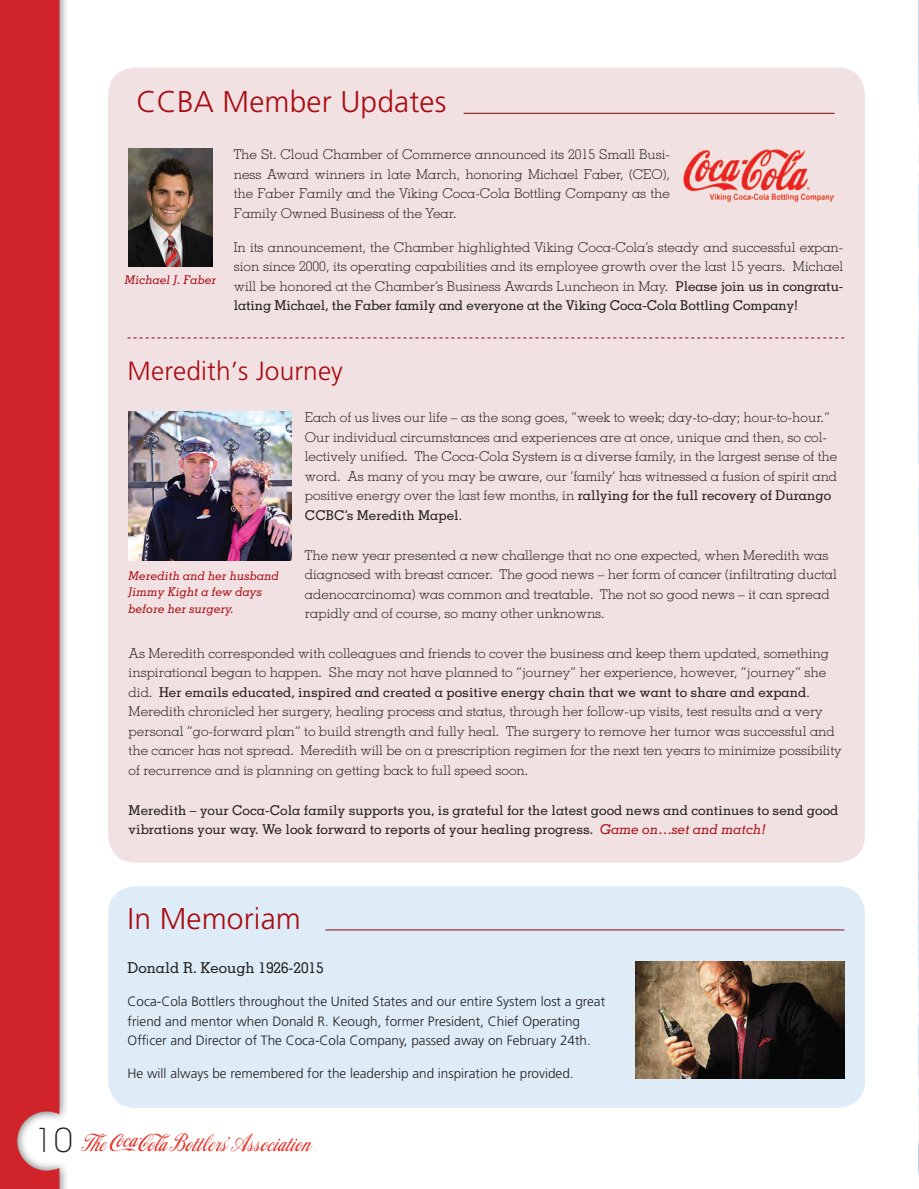
<style>
.page{position:relative;width:919px;height:1189px;background:#fff}
.page>*{position:absolute;margin:0;border:0;box-sizing:border-box;transform-origin:0 0}
.t1{font:300 34.5px "Bauhaus";color:#231f20}
.t2{font:300 30px "Frutiger";letter-spacing:.005em;color:#a90b12}
.t3{font:300 26.25px "Frutiger";letter-spacing:.005em;color:#a90b12}
.t4{font:500 15px "Memphis";color:#231f20}
.t5{font:300 13.5px/19.5px "Memphis";color:#231f20}
.t6{font:300 13.5px/19.5px "Frutiger";color:#231f20}
.t7{font:500 13.5px/19.5px "Memphis";color:#231f20}
.t8{font:italic 500 12px/16.5px "Memphis";color:#a90b12}
.s1{font-weight:500}
.s2{font-style:italic;color:#a90b12}
</style>
<div class="page">
<img style="left:918px;top:1px;width:1px;height:1175px">
<div style="left:0;top:0;width:69px;height:1188px;background:#231f20;opacity:.75"></div>
<div style="left:0;top:0;width:59px;height:1188px;background:#d1232a"></div>
<svg style="left:81px;top:1132px;width:231px;height:19px"></svg>
<div style="left:108px;top:68px;width:756px;height:794px;background:#f1e1e2;border-radius:27px"></div>
<svg style="left:127px;top:337px;width:717px;height:1px"></svg>
<hr style="left:463px;top:113px;width:371px;height:1px;background:#870208">
<img style="left:129px;top:411px;width:162px;height:149px">
<div style="left:108px;top:886px;width:756px;height:221px;background:#ddecf7;border-radius:27px"></div>
<hr style="left:325px;top:929px;width:519px;height:1px;background:#870208">
<img style="left:635px;top:961px;width:209px;height:117px">
<img style="left:129px;top:149px;width:84px;height:117px">
<img style="left:683px;top:149px;width:150px;height:54px">
<h1 class="t1" style="left:35px;top:1119px;width:40px">10</h1>
<h2 class="t2" style="left:137px;top:85px;width:311px">CCBA Member Updates</h2>
<p class="t8" style="left:125px;top:272px;width:93px">Michael J. Faber</p>
<p class="t5" style="left:234px;top:144px;width:437px;text-align:justify">The St. Cloud Chamber of Commerce announced its 2015 Small Busi&shy;ness Award winners in late March, honoring Michael Faber, (CEO), the Faber Family and the Viking Coca-Cola Bottling Company as the Family Owned Business of the Year.</p>
<p class="t5" style="left:234px;top:237px;width:610px;text-align:justify">In its announcement, the Chamber highlighted Viking Coca-Cola’s steady and successful expan&shy;sion since 2000, its operating capabilities and its employee growth over the last 15 years. Michael will be honored at the Chamber’s Business Awards Luncheon in May. <span class="s1">Please join us in congratu&shy;lating Michael, the Faber family and everyone at the Viking Coca-Cola Bottling Company!</span></p>
<h3 class="t3" style="left:127px;top:355px;width:217px">Meredith’s Journey</h3>
<p class="t5" style="left:305px;top:407px;width:533px">Each of us lives our life – as the song goes, “week to week; day-to-day; hour-to-hour.” Our individual circumstances and experiences are at once, unique and then, so col&shy;lectively unified. The Coca-Cola System is a diverse family, in the largest sense of the word. As many of you may be aware, our ‘family’ has witnessed a fusion of spirit and positive energy over the last few months, in <span class="s1">rallying for the full recovery of Durango CCBC’s Meredith Mapel</span>.</p>
<p class="t5" style="left:305px;top:544px;width:533px">The new year presented a new challenge that no one expected, when Meredith was diagnosed with breast cancer. The good news – her form of cancer (infiltrating ductal adenocarcinoma) was common and treatable. The not so good news – it can spread rapidly and of course, so many other unknowns.</p>
<p class="t5" style="left:129px;top:642px;width:714px">As Meredith corresponded with colleagues and friends to cover the business and keep them updated, something inspirational began to happen. She may not have planned to “journey” her experience, however, “journey” she did. <span class="s1">Her emails educated, inspired and created a positive energy chain that we want to share and expand</span>.<br>Meredith chronicled her surgery, healing process and status, through her follow-up visits, test results and a very personal “go-forward plan” to build strength and fully heal. The surgery to remove her tumor was successful and the cancer has not spread. Meredith will be on a prescription regimen for the next ten years to minimize possibility of recurrence and is planning on getting back to full speed soon.</p>
<p class="t7" style="left:129px;top:799px;width:711px">Meredith – your Coca-Cola family supports you, is grateful for the latest good news and continues to send good vibrations your way. We look forward to reports of your healing progress. <span class="s2">Game on…set and match!</span></p>
<p class="t8" style="left:129px;top:566px;width:152px">Meredith and her husband<br>Jimmy Kight a few days before her surgery.</p>
<h2 class="t2" style="left:127px;top:901px;width:175px">In Memoriam</h2>
<p class="t4" style="left:127px;top:958px;width:197px">Donald R. Keough 1926-2015</p>
<p class="t6" style="left:127px;top:991px;width:479px">Coca-Cola Bottlers throughout the United States and our entire System lost a great friend and mentor when Donald R. Keough, former President, Chief Operating<br>Officer and Director of The Coca-Cola Company, passed away on February 24th.</p>
<p class="t6" style="left:127px;top:1063px;width:447px">He will always be remembered for the leadership and inspiration he provided.</p>
</div>
